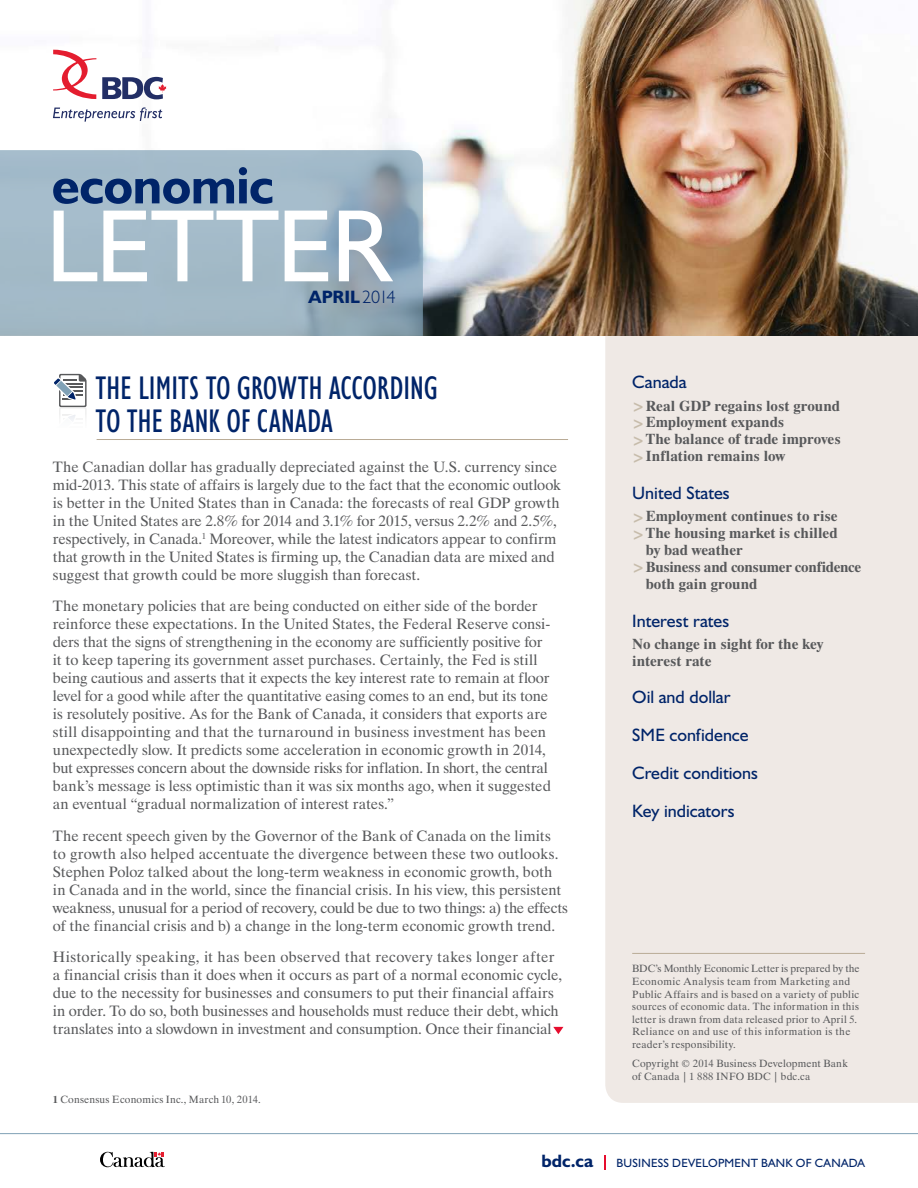
<style>
.page{position:relative;width:918px;height:1188px;background:#fff}
.page>*{position:absolute;margin:0;border:0;box-sizing:border-box;transform-origin:0 0}
.t1{font:103.5px "Humanist 521 BT";letter-spacing:-.02em;color:#fff}
.t2{font:700 52.5px "Humanist 521 BT";letter-spacing:-.005em;color:#002469}
.t3{font:condensed 33px/33px "Humanist 521 BT";letter-spacing:-.01em;color:#002469}
.t4{font:18px/37.8px "Humanist 521 BT";color:#002469}
.t5{font:700 18px "Humanist 521 BT";letter-spacing:.005em;color:#002469}
.t6{font:15px/18px "Dutch 801 BT";color:#58595b}
.t7{font:700 15px/17px "Dutch 801 BT";color:#58595b}
.t8{font:700 15px "Dutch 801 BT";letter-spacing:-.02em;color:#58595b}
.t9{font:12px "Humanist 521 BT";letter-spacing:.02em;color:#002469}
.t10{font:10.5px/12.6px "Dutch 801 BT";letter-spacing:.02em;color:#58595b}
.s1{font-weight:300}
.s2{font-weight:700}
.s3{font-size:16.5px;color:#c7bcab}
</style>
<div class="page">
<div style="left:605px;top:336px;width:313px;height:767px;background:#efe9e5"></div>
<svg style="left:604px;top:1155px;width:2px;height:15px"></svg>
<hr style="left:0;top:1133px;width:918px;height:1px;background:#80a1b6">
<svg style="left:100px;top:1152px;width:65px;height:15px"></svg>
<img style="left:53px;top:0;width:865px;height:336px">
<svg style="left:53px;top:50px;width:43px;height:49px"></svg>
<svg style="left:102px;top:77px;width:64px;height:22px"></svg>
<svg style="left:53px;top:107px;width:109px;height:15px"></svg>
<svg style="left:0;top:150px;width:423px;height:186px;background:#9db4c3"></svg>
<hr style="left:632px;top:953px;width:233px;height:1px;background:#b9ab96">
<hr style="left:97px;top:439px;width:471px;height:1px;background:#b9ab96">
<svg style="left:54px;top:374px;width:33px;height:47px"></svg>
<svg style="left:553px;top:1027px;width:10px;height:7px"></svg>
<h2 class="t2" style="left:52px;top:153px;width:224px">economic</h2>
<h1 class="t1" style="left:46px;top:182px;width:346px">LETTER</h1>
<p class="t5" style="left:309px;top:286px;width:89px">APRIL<span class="s1">2014</span></p>
<h3 class="t3" style="left:96px;top:371px;width:344px">THE LIMITS TO GROWTH ACCORDING<br>TO THE BANK OF CANADA</h3>
<p class="t6" style="left:53px;top:457px;width:510px">The Canadian dollar has gradually depreciated against the U.S. currency since mid-2013. This state of affairs is largely due to the fact that the economic outlook is better in the United States than in Canada: the forecasts of real GDP growth in the United States are 2.8% for 2014 and 3.1% for 2015, versus 2.2% and 2.5%, respectively, in Canada.<sup>1</sup> Moreover, while the latest indicators appear to confirm that growth in the United States is firming up, the Canadian data are mixed and suggest that growth could be more sluggish than forecast.</p>
<p class="t6" style="left:53px;top:597px;width:500px">The monetary policies that are being conducted on either side of the border reinforce these expectations. In the United States, the Federal Reserve consi&shy;ders that the signs of strengthening in the economy are sufficiently positive for it to keep tapering its government asset purchases. Certainly, the Fed is still being cautious and asserts that it expects the key interest rate to remain at floor level for a good while after the quantitative easing comes to an end, but its tone is resolutely positive. As for the Bank of Canada, it considers that exports are still disappointing and that the turnaround in business investment has been unexpectedly slow. It predicts some acceleration in economic growth in 2014, but expresses concern about the downside risks for inflation. In short, the central bank’s message is less optimistic than it was six months ago, when it suggested an eventual “gradual normalization of interest rates.”</p>
<p class="t6" style="left:53px;top:826px;width:517px">The recent speech given by the Governor of the Bank of Canada on the limits<br>to growth also helped accentuate the divergence between these two outlooks.<br>Stephen Poloz talked about the long-term weakness in economic growth, both in Canada and in the world, since the financial crisis. In his view, this persistent weakness, unusual for a period of recovery, could be due to two things: a) the effects of the financial crisis and b) a change in the long-term economic growth trend.</p>
<p class="t6" style="left:53px;top:948px;width:511px">Historically speaking, it has been observed that recovery takes longer after a financial crisis than it does when it occurs as part of a normal economic cycle, due to the necessity for businesses and consumers to put their financial affairs in order. To do so, both businesses and households must reduce their debt, which translates into a slowdown in investment and consumption. Once their financial</p>
<p class="t10" style="left:53px;top:1093px;width:209px"><span class="s2">1</span> Consensus Economics Inc., March 10, 2014.</p>
<p class="t4" style="left:632px;top:363px;width:56px">Canada</p>
<p class="t7" style="left:632px;top:397px;width:210px"><span class="s3">&gt;</span>Real GDP regains lost ground <span class="s3">&gt;</span>Employment expands<br><span class="s3">&gt;</span>The balance of trade improves <span class="s3">&gt;</span>Inflation remains low</p>
<p class="t4" style="left:632px;top:474px;width:99px">United States</p>
<p class="t7" style="left:632px;top:507px;width:207px"><span class="s3">&gt;</span>Employment continues to rise</p>
<p class="t7" style="left:632px;top:524px;width:207px"><span class="s3">&gt;</span>The housing market is chilled</p>
<p class="t7" style="left:646px;top:541px;width:98px">by bad weather</p>
<p class="t8" style="left:632px;top:558px;width:231px"><span class="s3">&gt;</span>Business and consumer confidence</p>
<p class="t7" style="left:646px;top:575px;width:113px">both gain ground</p>
<p class="t4" style="left:632px;top:601px;width:98px">Interest rates</p>
<p class="t7" style="left:632px;top:635px;width:193px">No change in sight for the key interest rate</p>
<p class="t4" style="left:632px;top:678px;width:127px">Oil and dollar<br>SME confidence<br>Credit conditions<br>Key indicators</p>
<p class="t10" style="left:632px;top:962px;width:229px">BDC’s Monthly Economic Letter is prepared by the Economic Analysis team from Marketing and Public Affairs and is based on a variety of public sources of economic data. The information in this letter is drawn from data released prior to April 5.<br>Reliance on and use of this information is the reader’s responsibility.</p>
<p class="t10" style="left:632px;top:1057px;width:217px">Copyright © 2014 Business Development Bank of Canada | 1 888 INFO BDC | bdc.ca</p>
<p class="t5" style="left:541px;top:1149px;width:53px">bdc.ca</p>
<p class="t9" style="left:616px;top:1155px;width:250px">BUSINESS DEVELOPMENT BANK OF CANADA</p>
</div>
